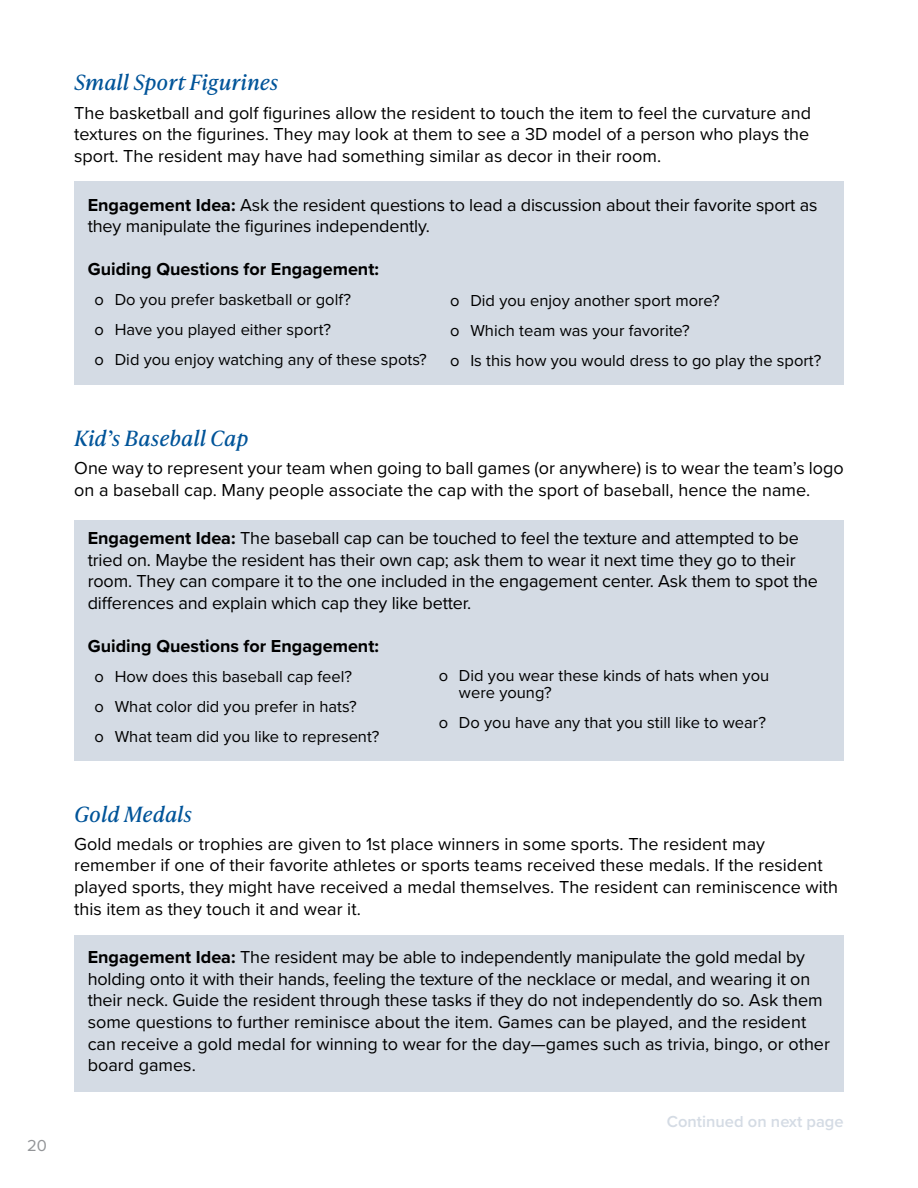
<style>
.page{position:relative;width:918px;height:1188px;background:#fff}
.page>*{position:absolute;margin:0;border:0;box-sizing:border-box;transform-origin:0 0}
.t1{font:italic 21px "Ivy Presto Text";color:#005499}
.t2{font:18px/21.6px "Proxima Nova";color:#000}
.t3{font:700 18px "Proxima Nova";color:#000}
.t4{font:16.5px/30px "Proxima Nova";color:#000}
.t5{font:600 16.5px "Proxima Nova";color:#d4dbe4}
.t6{font:16.5px "Proxima Nova";color:#939598}
.s1{font-weight:700}
</style>
<div class="page">
<div style="left:74px;top:181px;width:770px;height:203px;background:#d4dbe4"></div>
<div style="left:74px;top:520px;width:770px;height:240px;background:#d4dbe4"></div>
<div style="left:74px;top:935px;width:770px;height:157px;background:#d4dbe4"></div>
<p class="t6" style="left:27px;top:1134px;width:21px">20</p>
<p class="t1" style="left:74px;top:67px;width:206px">Small Sport Figurines</p>
<p class="t2" style="left:74px;top:101px;width:738px;text-align:justify">The basketball and golf figurines allow the resident to touch the item to feel the curvature and textures on the figurines. They may look at them to see a 3D model of a person who plays the sport. The resident may have had something similar as decor in their room.</p>
<p class="t2" style="left:88px;top:193px;width:731px"><span class="s1">Engagement Idea:</span> Ask the resident questions to lead a discussion about their favorite sport as they manipulate the figurines independently.</p>
<p class="t3" style="left:88px;top:256px;width:293px">Guiding Questions for Engagement:</p>
<p class="t4" style="left:94px;top:284px;width:334px">о Do you prefer basketball or golf?<br>о Have you played either sport?<br>о Did you enjoy watching any of these spots?</p>
<p class="t4" style="left:450px;top:285px;width:373px">о Did you enjoy another sport more?<br>о Which team was your favorite?<br>о Is this how you would dress to go play the sport?</p>
<p class="t1" style="left:74px;top:423px;width:176px">Kid’s Baseball Cap</p>
<p class="t2" style="left:74px;top:456px;width:771px">One way to represent your team when going to ball games (or anywhere) is to wear the team’s logo on a baseball cap. Many people associate the cap with the sport of baseball, hence the name.</p>
<p class="t2" style="left:88px;top:527px;width:732px"><span class="s1">Engagement Idea:</span> The baseball cap can be touched to feel the texture and attempted to be tried on. Maybe the resident has their own cap; ask them to wear it next time they go to their room. They can compare it to the one included in the engagement center. Ask them to spot the differences and explain which cap they like better.</p>
<p class="t3" style="left:88px;top:633px;width:293px">Guiding Questions for Engagement:</p>
<p class="t4" style="left:94px;top:661px;width:287px">о How does this baseball cap feel?<br>о What color did you prefer in hats?<br>о What team did you like to represent?</p>
<p class="t4" style="left:459px;top:667px;width:312px;line-height:16.5px;text-indent:-20px">о Did you wear these kinds of hats when you were young?</p>
<p class="t4" style="left:439px;top:707px;width:329px">о Do you have any that you still like to wear?</p>
<p class="t1" style="left:74px;top:798px;width:119px">Gold Medals</p>
<p class="t2" style="left:74px;top:832px;width:765px">Gold medals or trophies are given to 1st place winners in some sports. The resident may remember if one of their favorite athletes or sports teams received these medals. If the resident played sports, they might have received a medal themselves. The resident can reminiscence with this item as they touch it and wear it.</p>
<p class="t2" style="left:88px;top:946px;width:744px"><span class="s1">Engagement Idea:</span> The resident may be able to independently manipulate the gold medal by holding onto it with their hands, feeling the texture of the necklace or medal, and wearing it on their neck. Guide the resident through these tasks if they do not independently do so. Ask them some questions to further reminisce about the item. Games can be played, and the resident can receive a gold medal for winning to wear for the day—games such as trivia, bingo, or other board games.</p>
<p class="t5" style="left:667px;top:1109px;width:178px">Continued on next page</p>
</div>
